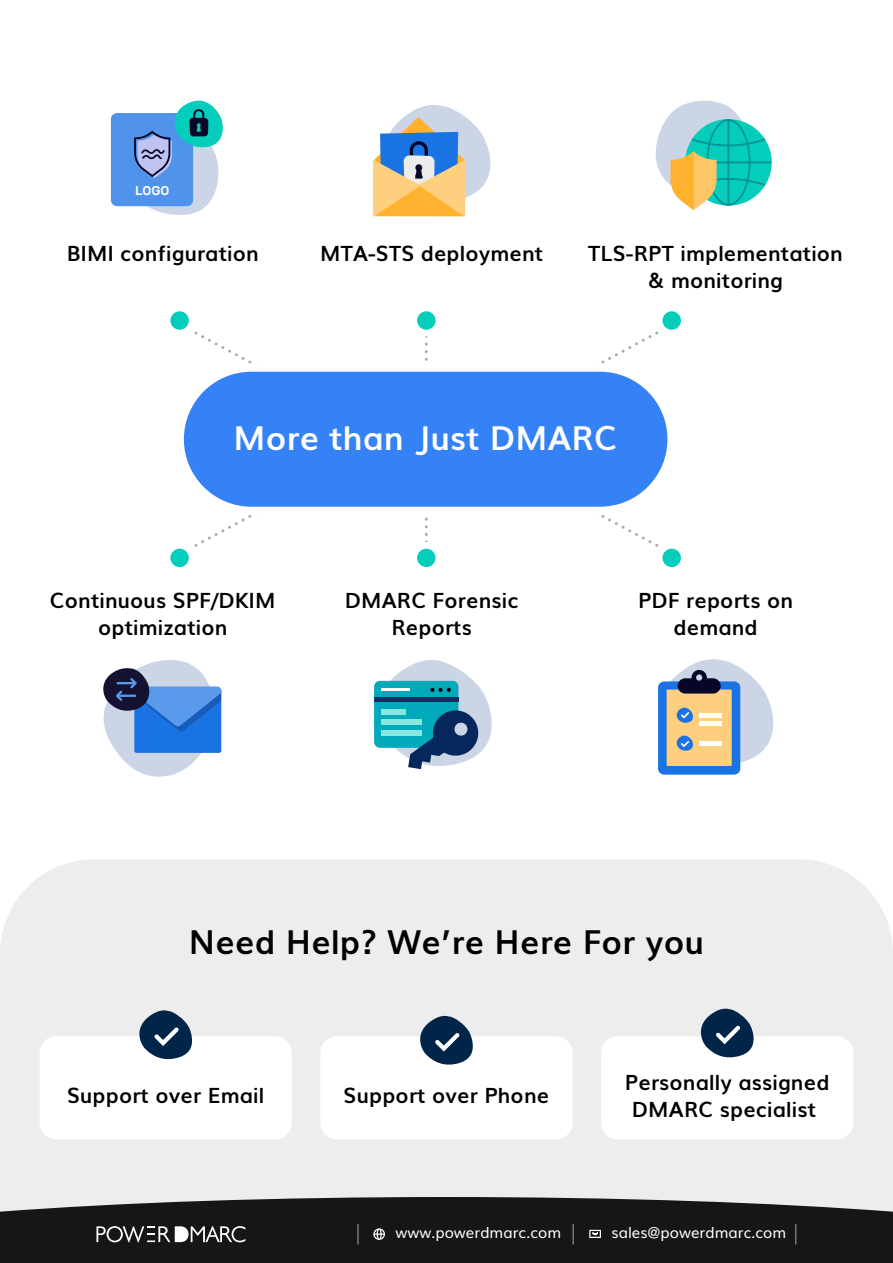
<style>
.page{position:relative;width:893px;height:1263px;background:#fff}
.page>*{position:absolute;margin:0;border:0;box-sizing:border-box;transform-origin:0 0}
.t1{font:700 33px "Muli";letter-spacing:.01em;color:#000}
.t2{font:700 33px "Muli";letter-spacing:.01em;color:#fff}
.t3{font:700 21px/27px "Muli";letter-spacing:.01em;color:#000;text-align:center}
.t4{font:15px "Muli";color:#fff}
.t5{font:500 12.9px "Rubik";color:#fff}
</style>
<div class="page">
<div style="left:0;top:859px;width:893px;height:338px;background:#ededed"></div>
<div style="left:40px;top:1036px;width:252px;height:103px;background:#fff;border-radius:16px"></div>
<svg style="left:139px;top:1010px;width:55px;height:50px"></svg>
<div style="left:320px;top:1036px;width:253px;height:103px;background:#fff;border-radius:16px"></div>
<svg style="left:420px;top:1016px;width:54px;height:49px;background:#4b647d"></svg>
<div style="left:601px;top:1036px;width:252px;height:103px;background:#fff;border-radius:16px"></div>
<svg style="left:701px;top:1009px;width:54px;height:49px;background:#4b647d"></svg>
<svg style="left:0;top:1197px;width:893px;height:66px;background:#252525"></svg>
<svg style="left:96px;top:1226px;width:149px;height:16px"></svg>
<svg style="left:589px;top:1230px;width:12px;height:8px"></svg>
<svg style="left:373px;top:1228px;width:12px;height:12px"></svg>
<hr style="left:572px;top:1224px;width:2px;height:20px;background:#757779">
<svg style="left:795px;top:1224px;width:1px;height:20px"></svg>
<hr style="left:357px;top:1224px;width:2px;height:20px;background:#757779">
<svg style="left:103px;top:660px;width:119px;height:117px"></svg>
<svg style="left:374px;top:660px;width:118px;height:110px"></svg>
<div style="left:111px;top:113px;width:82px;height:93px;background:#4f94ea;border-radius:6px"></div>
<svg style="left:115px;top:101px;width:108px;height:114px"></svg>
<svg style="left:658px;top:659px;width:116px;height:114px"></svg>
<svg style="left:373px;top:105px;width:118px;height:111px"></svg>
<svg style="left:685px;top:119px;width:87px;height:87px"></svg>
<hr style="left:714px;top:161px;width:58px;height:2px;background:#009498">
<svg style="left:656px;top:101px;width:109px;height:109px"></svg>
<svg style="left:194px;top:331px;width:58px;height:33px"></svg>
<svg style="left:601px;top:331px;width:58px;height:33px"></svg>
<svg style="left:425px;top:336px;width:3px;height:25px"></svg>
<div style="left:170px;top:311px;width:19px;height:19px;background:#05cdbb;border-radius:50%"></div>
<div style="left:417px;top:311px;width:19px;height:19px;background:#05cdbb;border-radius:50%"></div>
<div style="left:662px;top:311px;width:19px;height:19px;background:#05cdbb;border-radius:50%"></div>
<svg style="left:194px;top:514px;width:63px;height:33px"></svg>
<svg style="left:596px;top:514px;width:63px;height:33px"></svg>
<svg style="left:425px;top:517px;width:3px;height:25px"></svg>
<div style="left:170px;top:549px;width:19px;height:18px;background:#05cdbb;border-radius:50%"></div>
<div style="left:417px;top:549px;width:19px;height:18px;background:#05cdbb;border-radius:50%"></div>
<div style="left:662px;top:549px;width:19px;height:18px;background:#05cdbb;border-radius:50%"></div>
<svg style="left:183px;top:364px;width:485px;height:143px;background:#4b90f6"></svg>
<p class="t5" style="left:135px;top:183px;width:36px">LOGO</p>
<p class="t3" style="left:67px;top:239px;width:194px">BIMI configuration</p>
<p class="t3" style="left:320px;top:239px;width:225px">MTA-STS deployment</p>
<p class="t3" style="left:588px;top:239px;width:256px">TLS-RPT implementation &amp; monitoring</p>
<h1 class="t2" style="left:234px;top:411px;width:385px">More than Just DMARC</h1>
<p class="t3" style="left:50px;top:585px;width:227px">Continuous SPF/DKIM optimization</p>
<p class="t3" style="left:345px;top:585px;width:175px">DMARC Forensic<br>Reports</p>
<p class="t3" style="left:638px;top:585px;width:156px">PDF reports on demand</p>
<h1 class="t1" style="left:189px;top:915px;width:517px">Need Help? We’re Here For you</h1>
<p class="t3" style="left:67px;top:1081px;width:199px">Support over Email</p>
<p class="t3" style="left:344px;top:1081px;width:207px">Support over Phone</p>
<p class="t3" style="left:625px;top:1067px;width:206px">Personally assigned<br>DMARC specialist</p>
<p class="t4" style="left:396px;top:1221px;width:167px">www.powerdmarc.com</p>
<p class="t4" style="left:612px;top:1220px;width:176px">sales@powerdmarc.com</p>
</div>
